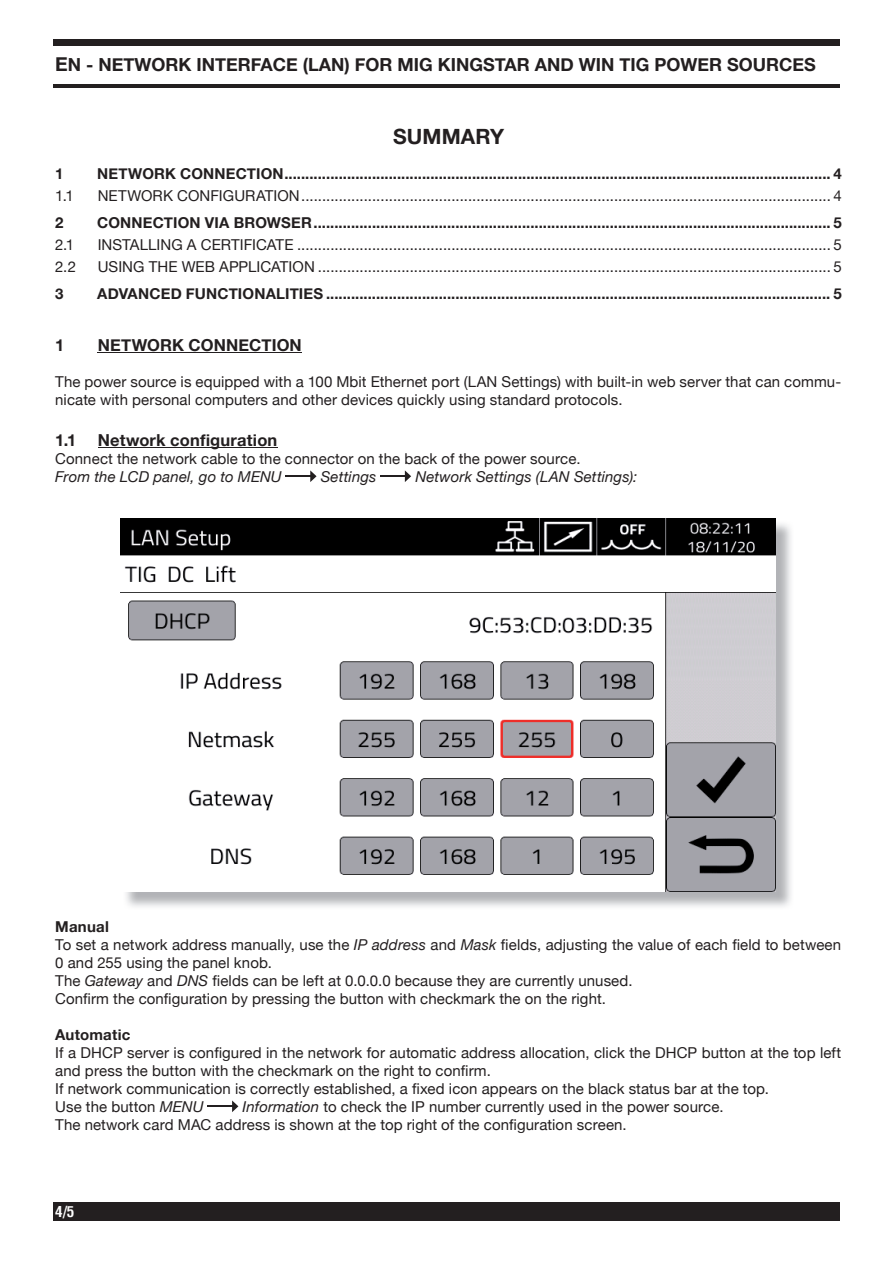
<style>
.page{position:relative;width:893px;height:1263px;background:#fff}
.page>*{position:absolute;margin:0;border:0;box-sizing:border-box;transform-origin:0 0}
.t1{font:700 21px "Helvetica Neue";letter-spacing:.005em;color:#231f20}
.t2{font:700 18px "Helvetica Neue";color:#231f20}
.t3{font:700 16.5px "Helvetica Neue";letter-spacing:.01em;color:#231f20}
.t4{font:15px/18px "Helvetica Neue";letter-spacing:.005em;color:#231f20}
.t5{font:700 15px "Helvetica Neue";letter-spacing:.01em;color:#231f20}
.t6{font:italic 15px "Helvetica Neue";letter-spacing:.01em;color:#231f20}
.t7{font:700 condensed 15px "Helvetica";color:#fff}
.s1{font-size:19.5px}
.s2{font-weight:700}
.s3{font-style:italic}
</style>
<div class="page">
<div style="left:53px;top:40px;width:787px;height:6px;background:#231f20"></div>
<div style="left:53px;top:1203px;width:787px;height:18px;background:#231f20"></div>
<hr style="left:98px;top:352px;width:204px;height:1px;background:#231f20">
<hr style="left:98px;top:447px;width:179px;height:1px;background:#231f20">
<hr style="left:286px;top:475px;width:25px;height:2px;background:#231f20">
<svg style="left:310px;top:470px;width:7px;height:12px"></svg>
<hr style="left:381px;top:475px;width:25px;height:2px;background:#231f20">
<svg style="left:405px;top:470px;width:6px;height:12px"></svg>
<img style="left:126px;top:524px;width:665px;height:383px">
<img style="left:121px;top:518px;width:655px;height:373px">
<hr style="left:208px;top:1105px;width:25px;height:2px;background:#231f20">
<svg style="left:232px;top:1100px;width:6px;height:12px"></svg>
<hr style="left:53px;top:85px;width:787px;height:3px;background:#231f20">
<p class="t2" style="left:55px;top:54px;width:762px"><span class="s1">E</span>N - NETWORK INTERFACE (LAN) FOR MIG KINGSTAR AND WIN TIG POWER SOURCES</p>
<h1 class="t1" style="left:393px;top:124px;width:112px">SUMMARY</h1>
<p class="t5" style="left:55px;top:164px;width:10px">1</p>
<p class="t5" style="left:97px;top:164px;width:746px">NETWORK CONNECTION ................................................................................................................................... 4</p>
<p class="t4" style="left:55px;top:187px;width:20px">1.1</p>
<p class="t4" style="left:98px;top:187px;width:746px">NETWORK CONFIGURATION ............................................................................................................................... 4</p>
<p class="t5" style="left:55px;top:213px;width:10px">2</p>
<p class="t5" style="left:97px;top:213px;width:746px">CONNECTION VIA BROWSER ............................................................................................................................ 5</p>
<p class="t4" style="left:55px;top:235px;width:21px">2.1</p>
<p class="t4" style="left:98px;top:235px;width:746px">INSTALLING A CERTIFICATE ................................................................................................................................ 5</p>
<p class="t4" style="left:55px;top:258px;width:22px">2.2</p>
<p class="t4" style="left:98px;top:258px;width:746px">USING THE WEB APPLICATION ........................................................................................................................... 5</p>
<p class="t5" style="left:55px;top:284px;width:10px">3</p>
<p class="t5" style="left:97px;top:284px;width:746px">ADVANCED FUNCTIONALITIES ......................................................................................................................... 5</p>
<p class="t3" style="left:55px;top:335px;width:11px">1</p>
<p class="t3" style="left:98px;top:335px;width:206px">NETWORK CONNECTION</p>
<p class="t4" style="left:55px;top:372px;width:788px">The power source is equipped with a 100 Mbit Ethernet port (LAN Settings) with built-in web server that can commu&shy;nicate with personal computers and other devices quickly using standard protocols.</p>
<p class="t3" style="left:55px;top:430px;width:23px">1.1</p>
<p class="t3" style="left:98px;top:430px;width:181px">Network configuration</p>
<p class="t4" style="left:55px;top:450px;width:527px">Connect the network cable to the connector on the back of the power source.</p>
<p class="t6" style="left:55px;top:468px;width:228px">From the LCD panel, go to MENU</p>
<p class="t6" style="left:321px;top:468px;width:57px">Settings</p>
<p class="t6" style="left:415px;top:468px;width:223px">Network Settings (LAN Settings):</p>
<p class="t4" style="left:55px;top:918px;width:787px"><span class="s2">Manual<br></span>To set a network address manually, use the <span class="s3">IP address</span> and <span class="s3">Mask</span> fields, adjusting the value of each field to between 0 and 255 using the panel knob.<br>The <span class="s3">Gateway</span> and <span class="s3">DNS</span> fields can be left at 0.0.0.0 because they are currently unused.<br>Confirm the configuration by pressing the button with checkmark the on the right.</p>
<p class="t5" style="left:55px;top:1025px;width:77px">Automatic</p>
<p class="t4" style="left:55px;top:1044px;width:787px">If a DHCP server is configured in the network for automatic address allocation, click the DHCP button at the top left and press the button with the checkmark on the right to confirm.<br>If network communication is correctly established, a fixed icon appears on the black status bar at the top.<br>Use the button <span class="s3">MENU</span></p>
<p class="t4" style="left:55px;top:1098px;width:670px;text-indent:187px"><span class="s3">Information</span> to check the IP number currently used in the power source.<br>The network card MAC address is shown at the top right of the configuration screen.</p>
<p class="t7" style="left:55px;top:1202px;width:21px">4/5</p>
</div>
